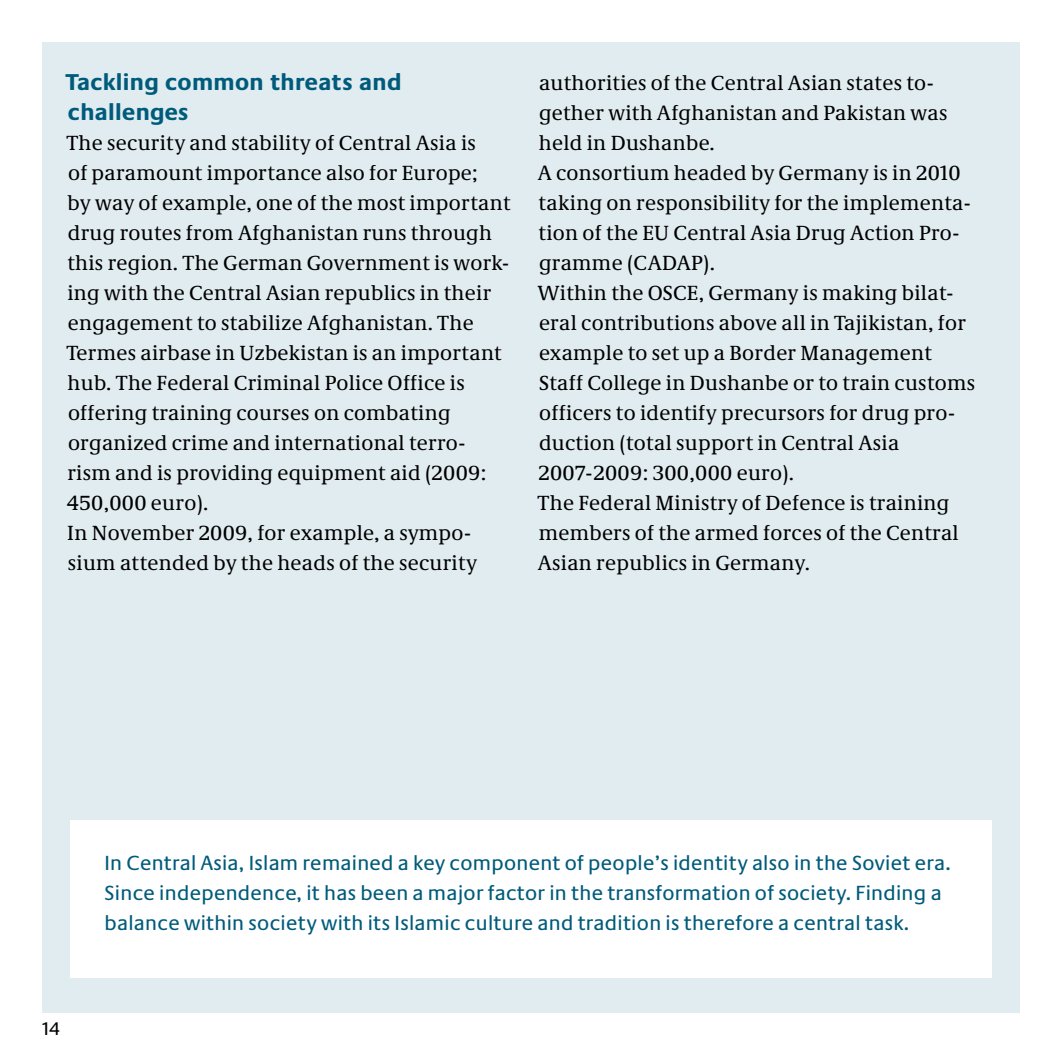
<style>
.page{position:relative;width:1063px;height:1063px;background:#fff}
.page>*{position:absolute;margin:0;border:0;box-sizing:border-box;transform-origin:0 0}
.t1{font:700 23.75px/30px "Neue Praxis";letter-spacing:.015em;color:#005b7b}
.t2{font:21.25px/30px "Neue Demos";letter-spacing:.015em;color:#000}
.t3{font:21.25px/30px "Neue Praxis";letter-spacing:.015em;color:#005b7b}
.t4{font:18.75px "Neue Praxis";color:#000}
</style>
<div class="page">
<div style="left:43px;top:43px;width:977px;height:970px;background:#e1ecf1"></div>
<div style="left:71px;top:821px;width:921px;height:157px;background:#fff"></div>
<p class="t1" style="left:66px;top:67px;width:338px">Tackling common threats and challenges</p>
<p class="t2" style="left:66px;top:128px;width:446px">The security and stability of Central Asia is<br>of paramount importance also for Europe;<br>by way of example, one of the most important drug routes from Afghanistan runs through this region. The German Government is work&shy;ing with the Central Asian republics in their engagement to stabilize Afghanistan. The Termes airbase in Uzbekistan is an important hub. The Federal Criminal Police Office is offering training courses on combating organized crime and international terro&shy;rism and is providing equipment aid (2009:<br>450,000 euro).<br>In November 2009, for example, a sympo&shy;sium attended by the heads of the security</p>
<p class="t2" style="left:537px;top:68px;width:439px">authorities of the Central Asian states to&shy;gether with Afghanistan and Pakistan was held in Dushanbe.<br>A consortium headed by Germany is in 2010 taking on responsibility for the implementa&shy;tion of the EU Central Asia Drug Action Pro&shy;gramme (CADAP).<br>Within the OSCE, Germany is making bilat&shy;eral contributions above all in Tajikistan, for example to set up a Border Management Staff College in Dushanbe or to train customs officers to identify precursors for drug pro&shy;duction (total support in Central Asia 2007-2009: 300,000 euro).<br>The Federal Ministry of Defence is training members of the armed forces of the Central Asian republics in Germany.</p>
<p class="t4" style="left:43px;top:1017px;width:19px">14</p>
<p class="t3" style="left:105px;top:848px;width:848px">I n Central Asia, Islam remained a key component of people’s identity also in the Soviet era.<br>Since independence, it has been a major factor in the transformation of society. Finding a balance within society with its Islamic culture and tradition is therefore a central task.</p>
</div>
